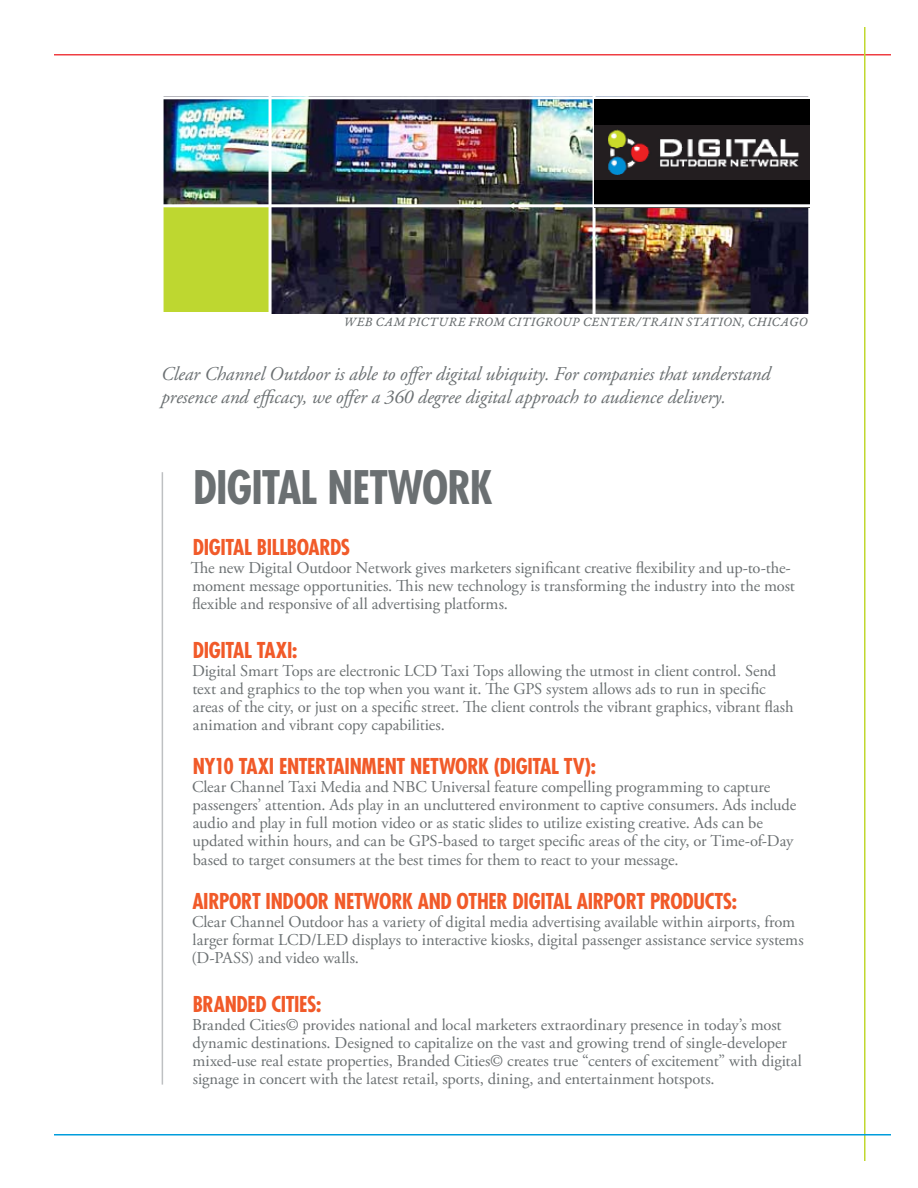
<style>
.page{position:relative;width:918px;height:1188px;background:#fff}
.page>*{position:absolute;margin:0;border:0;box-sizing:border-box;transform-origin:0 0}
.t1{font:700 condensed 45px "Futura Std";letter-spacing:-.02em;color:#6b7072}
.t2{font:700 condensed 21.3px "Futura Std";letter-spacing:-.015em;color:#f15a29}
.t3{font:700 condensed 21.3px "Futura Std";letter-spacing:-.035em;color:#f15a29}
.t4{font:italic 19.5px/23.4px "Adobe Garamond Pro";letter-spacing:-.01em;color:#6b7072}
.t5{font:16.5px/18px "Adobe Garamond Pro";letter-spacing:-.005em;color:#6b7072}
.t6{font:13.5px "Garamond Premr Pro It Capt";letter-spacing:.02em;color:#6b7072}
</style>
<div class="page">
<hr style="left:54px;top:54px;width:837px;height:2px;background:#ef3e42">
<hr style="left:864px;top:27px;width:2px;height:1134px;background:#c1d82f">
<hr style="left:54px;top:1134px;width:837px;height:2px;background:#009ddc">
<img style="left:164px;top:99px;width:645px;height:215px">
<div style="left:162px;top:206px;width:108px;height:110px;background:#fff"></div>
<div style="left:162px;top:206px;width:108px;height:106px;background:#bed730"></div>
<hr style="left:593px;top:85px;width:3px;height:237px;background:#fff">
<hr style="left:269px;top:85px;width:3px;height:237px;background:#fff">
<hr style="left:161px;top:85px;width:3px;height:238px;background:#fff">
<div style="left:594px;top:99px;width:216px;height:108px;background:#000"></div>
<img style="left:594px;top:126px;width:216px;height:54px">
<hr style="left:54px;top:204px;width:805px;height:3px;background:#fff">
<hr style="left:162px;top:472px;width:1px;height:613px;background:#bec0c2">
<p class="t6" style="left:344px;top:314px;width:96px">WEB CAM PICTURE</p>
<p class="t6" style="left:468px;top:314px;width:77px">FROM CITIGROUP</p>
<p class="t6" style="left:583px;top:314px;width:36px">CENTER</p>
<p class="t6" style="left:636px;top:314px;width:163px">/TRAIN STATION, CHICAGO</p>
<p class="t4" style="left:161px;top:362px;width:611px">Clear Channel Outdoor is able to offer digital ubiquity. For companies that understand presence and efficacy, we offer a 360 degree digital approach to audience delivery.</p>
<h1 class="t1" style="left:193px;top:459px;width:159px">DIGITAL NETWOR</h1>
<h1 class="t1" style="left:470px;top:459px;width:25px">K</h1>
<p class="t2" style="left:193px;top:534px;width:90px">DIGITAL BILLBOARDS</p>
<p class="t5" style="left:191px;top:559px;width:606px">The new Digital Outdoor Network gives marketers significant creative flexibility and up-to-the&shy;moment message opportunities. This new technology is transforming the industry into the most flexible and responsive of all advertising platforms.</p>
<p class="t2" style="left:193px;top:637px;width:106px">DIGITAL TAXI:</p>
<p class="t5" style="left:192px;top:662px;width:603px">Digital Smart Tops are electronic LCD Taxi Tops allowing the utmost in client control. Send text and graphics to the top when you want it. The GPS system allows ads to run in specific areas of the city, or just on a specific street. The client controls the vibrant graphics, vibrant flash animation and vibrant copy capabilities.</p>
<p class="t3" style="left:193px;top:753px;width:105px">NY10 TAXI ENTERTA</p>
<p class="t2" style="left:345px;top:753px;width:17px">INMENT</p>
<p class="t2" style="left:410px;top:753px;width:24px">NETWOR</p>
<p class="t2" style="left:478px;top:753px;width:119px">K (DIGITAL TV):</p>
<p class="t5" style="left:192px;top:778px;width:606px">Clear Channel Taxi Media and NBC Universal feature compelling programming to capture passengers’ attention. Ads play in an uncluttered environment to captive consumers. Ads include audio and play in full motion video or as static slides to utilize existing creative. Ads can be updated within hours, and can be GPS-based to target specific areas of the city, or Time-of-Day</p>
<p class="t5" style="left:193px;top:852px;width:487px">based to target consumers at the best times for them to react to your message.</p>
<p class="t2" style="left:192px;top:888px;width:28px">AIRPORT</p>
<p class="t2" style="left:266px;top:888px;width:12px">INDOOR</p>
<p class="t2" style="left:334px;top:888px;width:24px">NETWOR</p>
<p class="t2" style="left:402px;top:888px;width:28px">K AND</p>
<p class="t2" style="left:457px;top:888px;width:23px">OTHER</p>
<p class="t2" style="left:513px;top:888px;width:92px">DIGITAL AIRPORT</p>
<p class="t2" style="left:650px;top:888px;width:21px">PRODUCTS</p>
<p class="t2" style="left:732px;top:888px;width:7px">:</p>
<p class="t5" style="left:191px;top:913px;width:614px">Clear Channel Outdoor has a variety of digital media advertising available within airports, from larger format LCD/LED displays to interactive kiosks, digital passenger assistance service systems (D-PASS) and video walls.</p>
<p class="t2" style="left:193px;top:991px;width:130px">BRANDED CITIES:</p>
<p class="t5" style="left:192px;top:1016px;width:611px">Branded Cities© provides national and local marketers extraordinary presence in today’s most dynamic destinations. Designed to capitalize on the vast and growing trend of single-developer mixed-use real estate properties, Branded Cities© creates true “centers of excitement” with digital signage in concert with the latest retail, sports, dining, and entertainment hotspots.</p>
</div>
